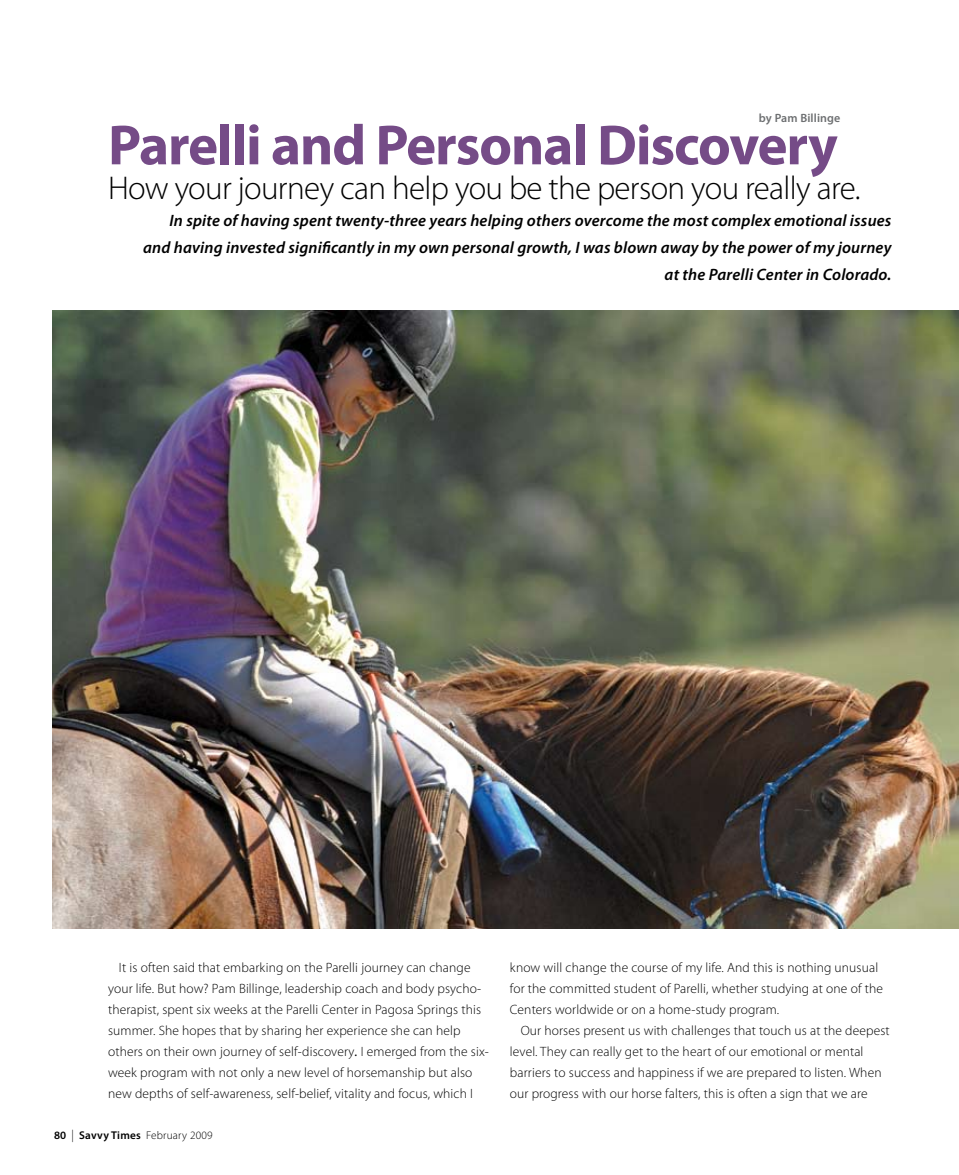
<style>
.page{position:relative;width:959px;height:1175px;background:#fff}
.page>*{position:absolute;margin:0;border:0;box-sizing:border-box;transform-origin:0 0}
.t1{font:700 57px "Myriad Pro";letter-spacing:-.02em;color:#754b87}
.t2{font:300 33px "Myriad Pro";letter-spacing:-.02em;color:#000}
.t3{font:italic 600 16.5px/27px "Myriad Pro";letter-spacing:.01em;color:#000;text-align:right}
.t4{font:300 13.5px/21px "Myriad Pro";letter-spacing:.01em;color:#000}
.t5{font:600 12px "Myriad Pro";letter-spacing:.01em;color:#6d6f71}
.t6{font:600 11.25px "Myriad Pro";letter-spacing:.02em;color:#000}
.s1{font-weight:400;font-style:italic}
.s2{font-weight:300;font-size:12.3px}
.s3{font-weight:300}
</style>
<div class="page">
<img style="left:53px;top:310px;width:905px;height:618px">
<p class="t5" style="left:759px;top:110px;width:83px">by Pam Billinge</p>
<p class="t1" style="left:108px;top:108px;width:731px">Parelli and Personal Discovery</p>
<p class="t2" style="left:108px;top:168px;width:754px">How your journey can help you be the person you really are.</p>
<p class="t3" style="left:143px;top:206px;width:749px">In spite of having spent twenty-three years helping others overcome the most complex emotional issues and having invested significantly in my own personal growth, I was blown away by the power of my journey at the Parelli Center in Colorado.</p>
<p class="t4" style="left:108px;top:957px;width:382px;text-indent:11px">It is often said that embarking on the Parelli journey can change your life. But how? Pam Billinge, leadership coach and body psycho&shy;therapist, spent six weeks at the Parelli Center in Pagosa Springs this summer. She hopes that by sharing her experience she can help others on their own journey of self-discovery<span class="s1">.</span> I emerged from the six&shy;week program with not only a new level of horsemanship but also new depths of self-awareness, self-belief, vitality and focus, which I</p>
<p class="t4" style="left:510px;top:957px;width:370px">know will change the course of my life. And this is nothing unusual</p>
<p class="t4" style="left:510px;top:978px;width:374px">for the committed student of Parelli, whether studying at one of the</p>
<p class="t4" style="left:510px;top:999px;width:271px">Centers worldwide or on a home-study program.</p>
<p class="t4" style="left:520px;top:1020px;width:370px">Our horses present us with challenges that touch us at the deepest</p>
<p class="t4" style="left:510px;top:1041px;width:355px">level. They can really get to the heart of our emotional or mental</p>
<p class="t4" style="left:510px;top:1062px;width:373px">barriers to success and happiness if we are prepared to listen. When</p>
<p class="t4" style="left:510px;top:1083px;width:359px">our progress with our horse falters, this is often a sign that we are</p>
<p class="t6" style="left:54px;top:1128px;width:160px">80 <span class="s2">|</span> Savvy Times <span class="s3">February 2009</span></p>
</div>
